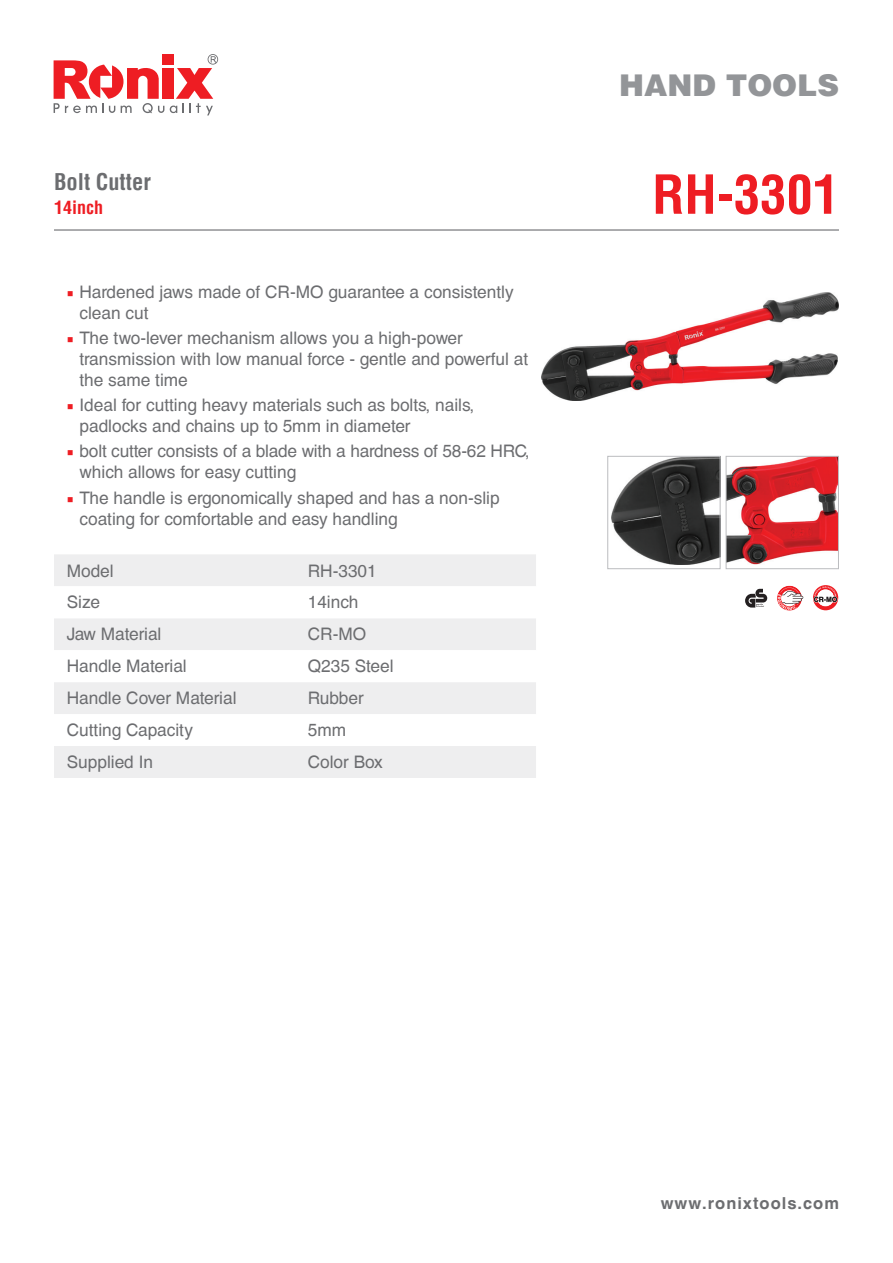
<style>
.page{position:relative;width:893px;height:1263px;background:#fff}
.page>*{position:absolute;margin:0;border:0;box-sizing:border-box;transform-origin:0 0}
.t1{font:700 condensed 52.5px "Helvetica LT";color:#ee1d23}
.t2{font:900 30px "Helvetica LT";color:#939598}
.t3{font:700 condensed 22.5px "Helvetica LT";color:#6c6d70}
.t4{font:700 condensed 18px "Helvetica LT";color:#ee1d23}
.t5{font:17.25px/21px "Helvetica CE";color:#6c6d70}
.t6{font:700 16.5px "Helvetica CE";letter-spacing:.06em;color:#6c6d70}
.s1{font-family:"Minion Pro";color:#ee1d23}
</style>
<div class="page">
<svg style="left:170px;top:54px;width:48px;height:61px"></svg>
<div style="left:162px;top:68px;width:11px;height:31px;background:#ee1d23"></div>
<svg style="left:54px;top:60px;width:110px;height:53px"></svg>
<div style="left:162px;top:54px;width:11px;height:11px;background:#ee1d23"></div>
<img style="left:541px;top:293px;width:298px;height:107px">
<div style="left:54px;top:554px;width:482px;height:224px;background:#eeeeef"></div>
<svg style="left:54px;top:586px;width:482px;height:160px"></svg>
<hr style="left:54px;top:229px;width:785px;height:2px;background:#6c6d70">
<img style="left:612px;top:458px;width:107px;height:106px">
<div style="left:607px;top:456px;width:114px;height:113px;border:1px solid #bcbdc0"></div>
<img style="left:728px;top:458px;width:109px;height:107px">
<div style="left:726px;top:456px;width:113px;height:113px;border:1px solid #bcbdc0"></div>
<svg style="left:777px;top:585px;width:27px;height:26px"></svg>
<svg style="left:745px;top:589px;width:22px;height:18px"></svg>
<svg style="left:812px;top:584px;width:27px;height:27px"></svg>
<div style="left:813px;top:585px;width:25px;height:25px;background:#ee1d23;border-radius:50%"></div>
<svg style="left:814px;top:586px;width:23px;height:20px"></svg>
<h3 class="t3" style="left:54px;top:167px;width:98px">Bolt Cutter</h3>
<p class="t4" style="left:54px;top:196px;width:50px">14inch</p>
<p class="t5" style="left:80px;top:281px;width:436px;text-indent:-13px"><span class="s1">■</span> Hardened jaws made of CR-MO guarantee a consistently clean cut</p>
<p class="t5" style="left:80px;top:327px;width:450px;text-indent:-13px"><span class="s1">■</span> The two-lever mechanism allows you a high-power transmission with low manual force - gentle and powerful at the same time</p>
<p class="t5" style="left:80px;top:395px;width:396px;text-indent:-13px"><span class="s1">■</span> Ideal for cutting heavy materials such as bolts, nails, padlocks and chains up to 5mm in diameter</p>
<p class="t5" style="left:80px;top:441px;width:452px;text-indent:-13px"><span class="s1">■</span> bolt cutter consists of a blade with a hardness of 58-62 HRC, which allows for easy cutting</p>
<p class="t5" style="left:80px;top:487px;width:422px;text-indent:-13px"><span class="s1">■</span> The handle is ergonomically shaped and has a non-slip coating for comfortable and easy handling</p>
<p class="t5" style="left:67px;top:560px;width:48px">Model</p>
<p class="t5" style="left:308px;top:560px;width:71px">RH-3301</p>
<p class="t5" style="left:67px;top:592px;width:35px">Size</p>
<p class="t5" style="left:308px;top:592px;width:52px">14inch</p>
<p class="t5" style="left:67px;top:624px;width:96px">Jaw Material</p>
<p class="t5" style="left:308px;top:624px;width:60px">CR-MO</p>
<p class="t5" style="left:67px;top:656px;width:122px">Handle Material</p>
<p class="t5" style="left:308px;top:656px;width:87px">Q235 Steel</p>
<p class="t5" style="left:67px;top:688px;width:171px">Handle Cover Material</p>
<p class="t5" style="left:308px;top:688px;width:58px">Rubber</p>
<p class="t5" style="left:67px;top:720px;width:128px">Cutting Capacity</p>
<p class="t5" style="left:308px;top:720px;width:40px">5mm</p>
<p class="t5" style="left:67px;top:752px;width:88px">Supplied In</p>
<p class="t5" style="left:308px;top:752px;width:76px">Color Box</p>
<h2 class="t2" style="left:619px;top:65px;width:221px">HAND TOOLS</h2>
<h1 class="t1" style="left:652px;top:162px;width:188px">RH-3301</h1>
<p class="t6" style="left:661px;top:1193px;width:180px">www.ronixtools.com</p>
</div>
